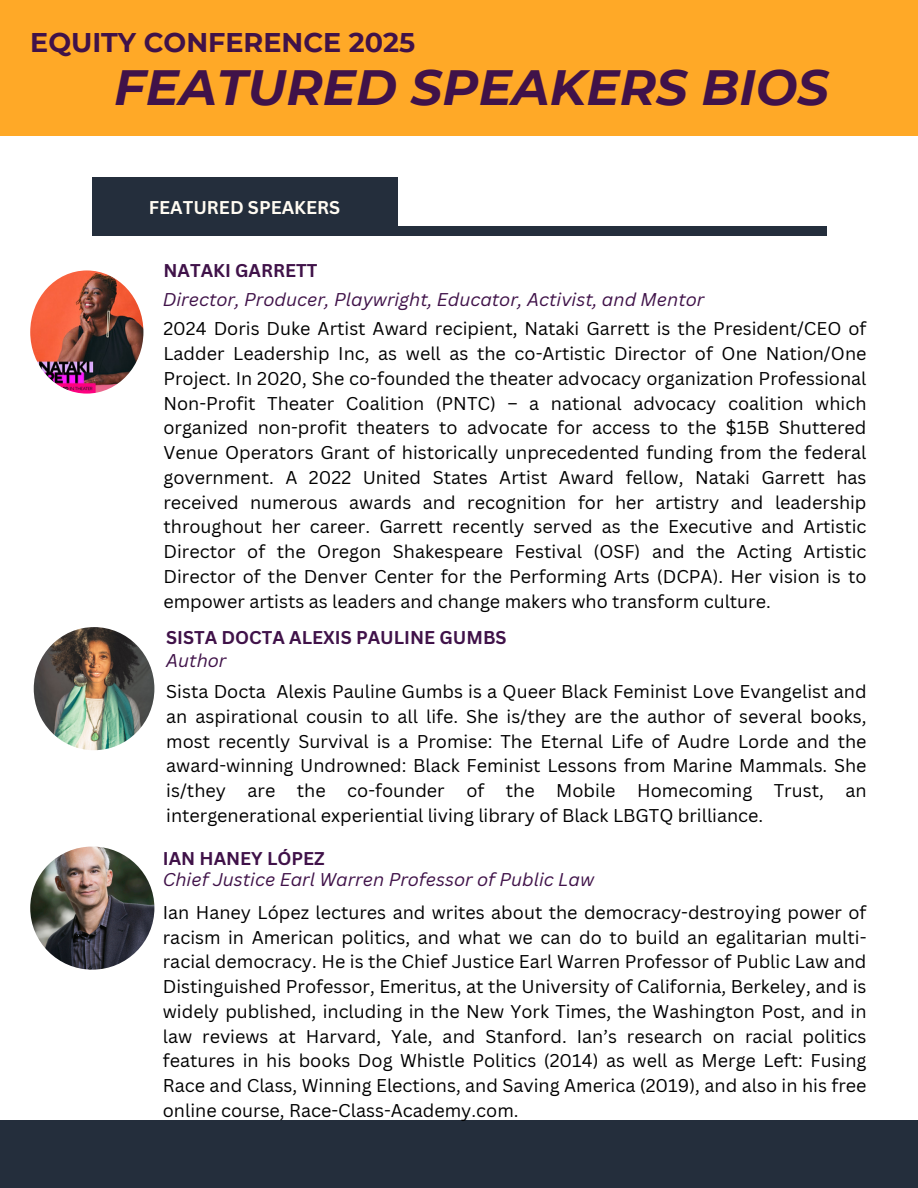
<style>
.page{position:relative;width:918px;height:1188px;background:#fff}
.page>*{position:absolute;margin:0;border:0;box-sizing:border-box;transform-origin:0 0}
.t1{font:italic 700 49.5px "Montserrat";color:#401249}
.t2{font:700 27px "Montserrat";color:#401249}
.t3{font:18px/24.8px "Canva Sans";color:#000;text-align:justify}
.t4{font:italic 18px "Canva Sans";color:#401249}
.t5{font:700 18px "Canva Sans";color:#401249}
.t6{font:700 18px "Canva Sans";color:#fffbf2}
</style>
<div class="page">
<div style="left:92px;top:226px;width:734px;height:10px;background:#242e3c"></div>
<div style="left:92px;top:177px;width:305px;height:54px;background:#242e3c"></div>
<div style="left:0;top:1121px;width:918px;height:67px;background:#242e3c"></div>
<div style="left:0;top:0;width:918px;height:135px;background:#ffa927"></div>
<img style="left:30px;top:270px;width:113px;height:123px;border-radius:50%">
<img style="left:34px;top:627px;width:120px;height:123px;border-radius:50%">
<img style="left:30px;top:847px;width:124px;height:123px;border-radius:50%">
<h1 class="t2" style="left:30px;top:26px;width:386px">EQUITY CONFERENCE 2025</h1>
<h2 class="t1" style="left:114px;top:57px;width:716px">FEATURED SPEAKERS BIOS</h2>
<h3 class="t6" style="left:149px;top:195px;width:193px">FEATURED SPEAKERS</h3>
<p class="t5" style="left:163px;top:258px;width:155px">NATAKI GARRETT</p>
<h3 class="t4" style="left:163px;top:287px;width:543px">Director, Producer, Playwright, Educator, Activist, and Mentor</h3>
<p class="t3" style="left:163px;top:316px;width:705px">2024 Doris Duke Artist Award recipient, Nataki Garrett is the President/CEO of Ladder Leadership Inc, as well as the co-Artistic Director of One Nation/One Project. In 2020, She co-founded the theater advocacy organization Professional Non-Profit Theater Coalition (PNTC) – a national advocacy coalition which organized non-profit theaters to advocate for access to the $15B Shuttered Venue Operators Grant of historically unprecedented funding from the federal government. A 2022 United States Artist Award fellow, Nataki Garrett has received numerous awards and recognition for her artistry and leadership throughout her career. Garrett recently served as the Executive and Artistic Director of the Oregon Shakespeare Festival (OSF) and the Acting Artistic Director of the Denver Center for the Performing Arts (DCPA). Her vision is to empower artists as leaders and change makers who transform culture.</p>
<h3 class="t5" style="left:166px;top:625px;width:342px">SISTA DOCTA ALEXIS PAULINE GUMBS</h3>
<p class="t4" style="left:166px;top:648px;width:62px">Author</p>
<p class="t3" style="left:166px;top:679px;width:702px">Sista Docta Alexis Pauline Gumbs is a Queer Black Feminist Love Evangelist and an aspirational cousin to all life. She is/they are the author of several books, most recently Survival is a Promise: The Eternal Life of Audre Lorde and the award-winning Undrowned: Black Feminist Lessons from Marine Mammals. She is/they are the co-founder of the Mobile Homecoming Trust, an intergenerational experiential living library of Black LBGTQ brilliance.</p>
<h3 class="t5" style="left:163px;top:846px;width:163px">IAN HANEY LÓPEZ</h3>
<p class="t4" style="left:163px;top:867px;width:433px">Chief Justice Earl Warren Professor of Public Law</p>
<p class="t3" style="left:163px;top:899px;width:705px">Ian Haney López lectures and writes about the democracy-destroying power of racism in American politics, and what we can do to build an egalitarian multi&shy;racial democracy. He is the Chief Justice Earl Warren Professor of Public Law and Distinguished Professor, Emeritus, at the University of California, Berkeley, and is widely published, including in the New York Times, the Washington Post, and in law reviews at Harvard, Yale, and Stanford. Ian’s research on racial politics features in his books Dog Whistle Politics (2014) as well as Merge Left: Fusing Race and Class, Winning Elections, and Saving America (2019), and also in his free online course, Race-Class-Academy.com.</p>
</div>
